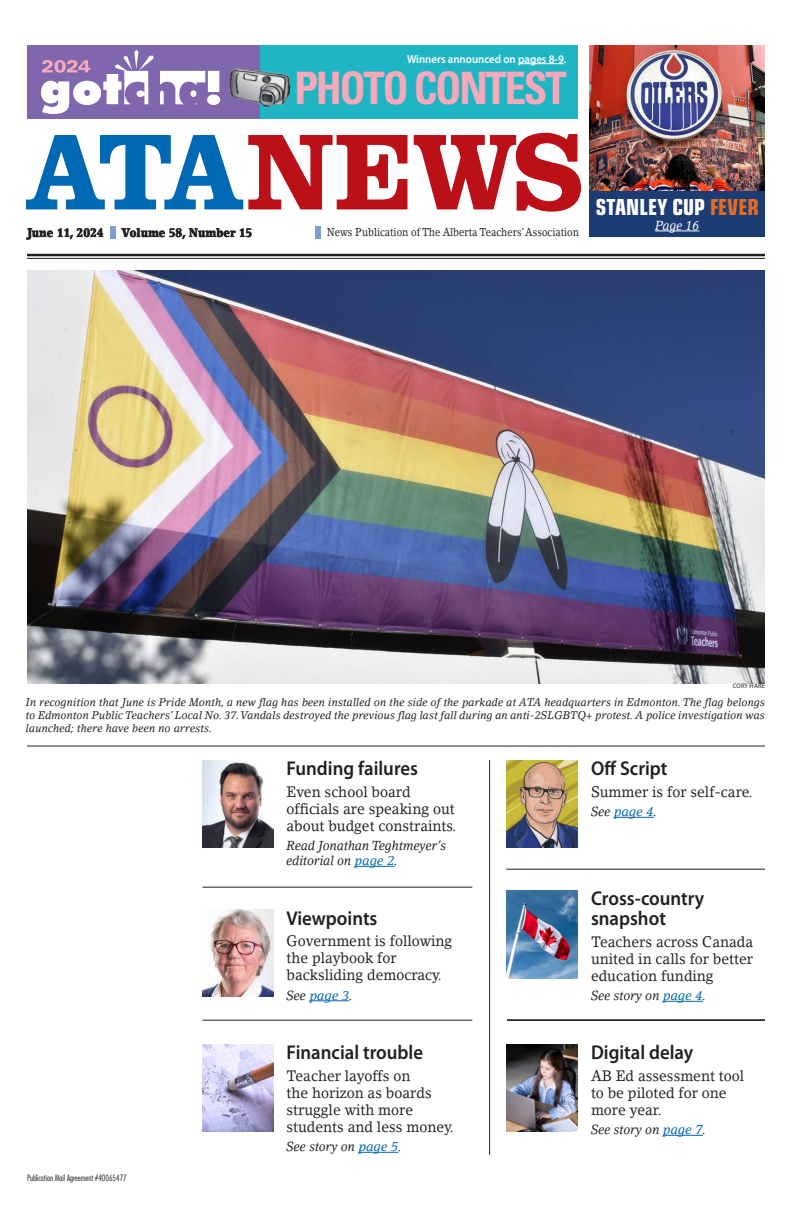
<style>
.page{position:relative;width:792px;height:1224px;background:#fff}
.page>*{position:absolute;margin:0;border:0;box-sizing:border-box;transform-origin:0 0}
.t1{font:700 condensed 44.8px "Univers LT Std";letter-spacing:-.05em;color:#f6a9ba;scale:.95 1}
.body_text{font:24px "Eurostile Con Hea";color:#fff;scale:.95 1}
.Cover_TofC_Heading{font:600 20px/20px "Myriad Pro";color:#231f20;scale:.94 1}
.Cover_TofC-Description{font:15px/17px "Lino Letter Std";color:#231f20;scale:.93 1}
.Cover_TofC_Pagedirection{font:italic 13px/15px "Lino Letter Std";color:#231f20;scale:.93 1}
.Cover_TofC_Pagedirection-2{font:italic 13px "Lino Letter Std";color:#0168b3}
.Cover_TofC_Pagedirection-3{font:italic 13px "Lino Letter Std";color:#fff;scale:.93 1}
.FrontPage-Date_Volume_Number{font:900 12.6px "Lino Letter Std";color:#231f20;scale:.85 1}
.Cover_TofC_Heading-2{font:600 11.6px "Myriad Pro";color:#fff;scale:.94 1}
.FrontPage-Date_Volume_Number-2{font:11.3px "Lino Letter Std";color:#231f20;scale:.85 1}
.photo_caption_Linoletter_11pt{font:italic 11px/13px "Lino Letter Std";letter-spacing:.01em;color:#231f20;text-align:justify;scale:.96 1}
.t2{font:300 condensed 8.5px "Futura Std";color:#231f20}
.photo_credit{font:6.5px "Myriad Pro";letter-spacing:.02em;color:#231f20}
.s1{color:#e46b24}
.s2{color:#0168b3}
.s3{color:#231f20}
</style>
<div class="page">
<hr style="left:355px;top:866px;width:40px;height:1px;background:#0168b3">
<hr style="left:309px;top:1000px;width:40px;height:1px;background:#0168b3">
<hr style="left:358px;top:1152px;width:40px;height:1px;background:#0168b3">
<hr style="left:614px;top:817px;width:40px;height:1px;background:#0168b3">
<hr style="left:663px;top:1001px;width:40px;height:1px;background:#0168b3">
<hr style="left:663px;top:1135px;width:40px;height:1px;background:#0168b3">
<img style="left:507px;top:1044px;width:71px;height:87px">
<img style="left:27px;top:270px;width:738px;height:413px">
<hr style="left:27px;top:254px;width:738px;height:2px;background:#231f20">
<hr style="left:27px;top:258px;width:738px;height:1px;background:#231f20">
<svg style="left:26px;top:133px;width:555px;height:79px"></svg>
<div style="left:110px;top:226px;width:5px;height:13px;background:#7c9fd2"></div>
<div style="left:315px;top:226px;width:6px;height:12px;background:#7c9fd2"></div>
<div style="left:27px;top:45px;width:551px;height:74px;background:#7f66ad"></div>
<div style="left:260px;top:45px;width:318px;height:74px;background:#20b5c3"></div>
<svg style="left:160px;top:71px;width:60px;height:34px"></svg>
<svg style="left:41px;top:50px;width:113px;height:64px"></svg>
<hr style="left:518px;top:63px;width:46px;height:1px;background:#fff">
<img style="left:590px;top:45px;width:175px;height:146px">
<div style="left:590px;top:191px;width:175px;height:46px;background:#1d3c73"></div>
<hr style="left:655px;top:231px;width:44px;height:1px;background:#fff">
<img style="left:229px;top:68px;width:62px;height:39px">
<hr style="left:27px;top:746px;width:738px;height:1px;background:#231f20">
<img style="left:202px;top:760px;width:71px;height:87px">
<img style="left:202px;top:909px;width:71px;height:87px">
<img style="left:507px;top:760px;width:71px;height:87px">
<img style="left:507px;top:891px;width:71px;height:87px">
<img style="left:202px;top:1044px;width:71px;height:87px">
<hr style="left:489px;top:760px;width:1px;height:395px;background:#231f20">
<hr style="left:202px;top:887px;width:270px;height:1px;background:#231f20">
<hr style="left:506px;top:869px;width:259px;height:1px;background:#231f20">
<hr style="left:202px;top:1020px;width:270px;height:1px;background:#231f20">
<hr style="left:507px;top:1020px;width:258px;height:1px;background:#231f20">
<p class="Cover_TofC_Heading-2" style="left:407px;top:51px;width:171px">Winners announced on pages 8-9.</p>
<p class="t1" style="left:294px;top:60px;width:288px">PHOTO CONTEST</p>
<p class="FrontPage-Date_Volume_Number" style="left:27px;top:225px;width:92px">June 11, 2024</p>
<p class="FrontPage-Date_Volume_Number" style="left:122px;top:225px;width:155px">Volume 58, Number 15</p>
<p class="FrontPage-Date_Volume_Number-2" style="left:327px;top:226px;width:298px">News Publication of The Alberta Teachers’ Association</p>
<p class="body_text" style="left:596px;top:193px;width:173px">STANLEY CUP <span class="s1">FEVER</span></p>
<p class="Cover_TofC_Pagedirection-3" style="left:655px;top:217px;width:49px">Page 16</p>
<p class="photo_credit" style="left:733px;top:682px;width:34px">CORY HARE</p>
<p class="photo_caption_Linoletter_11pt" style="left:26px;top:695px;width:771px">In recognition that June is Pride Month, a new flag has been installed on the side of the parkade at ATA headquarters in Edmonton. The flag belongs to Edmonton Public Teachers’ Local No. 37. Vandals destroyed the previous flag last fall during an anti-2SLGBTQ+ protest. A police investigation was launched; there have been no arrests.</p>
<p class="t2" style="left:27px;top:1173px;width:101px">Publication Mail Agreement #40065477</p>
<p class="Cover_TofC_Heading" style="left:287px;top:758px;width:141px">Funding failures</p>
<p class="Cover_TofC-Description" style="left:287px;top:783px;width:184px">Even school board officials are speaking out about budget constraints.</p>
<p class="Cover_TofC_Pagedirection" style="left:287px;top:838px;width:173px">Read Jonathan Teghtmeyer’s editorial on <span class="s2">page 2</span>.</p>
<p class="Cover_TofC_Heading" style="left:287px;top:907px;width:98px">Viewpoints</p>
<p class="Cover_TofC-Description" style="left:287px;top:932px;width:180px">Government is following the playbook for backsliding democracy.</p>
<p class="Cover_TofC_Pagedirection-2" style="left:287px;top:987px;width:68px"><span class="s3">See</span> page 3<span class="s3">.</span></p>
<p class="Cover_TofC_Heading" style="left:287px;top:1042px;width:147px">Financial trouble</p>
<p class="Cover_TofC-Description" style="left:287px;top:1067px;width:181px">Teacher layoffs on<br>the horizon as boards struggle with more students and less money.</p>
<p class="Cover_TofC_Pagedirection" style="left:287px;top:1139px;width:125px">See story on <span class="s2">page 5</span>.</p>
<p class="Cover_TofC_Heading" style="left:591px;top:758px;width:83px">Off Script</p>
<p class="Cover_TofC-Description" style="left:591px;top:783px;width:175px">Summer is for self-care.</p>
<p class="Cover_TofC_Pagedirection-2" style="left:591px;top:804px;width:68px"><span class="s3">See</span> page 4<span class="s3">.</span></p>
<p class="Cover_TofC_Heading" style="left:591px;top:888px;width:122px">Cross-country snapshot</p>
<p class="Cover_TofC-Description" style="left:591px;top:933px;width:176px;text-align:justify">Teachers across Canada united in calls for better education funding</p>
<p class="Cover_TofC_Pagedirection" style="left:591px;top:988px;width:125px">See story on <span class="s2">page 4</span>.</p>
<p class="Cover_TofC_Heading" style="left:591px;top:1042px;width:110px">Digital delay</p>
<p class="Cover_TofC-Description" style="left:591px;top:1067px;width:166px">AB Ed assessment tool to be piloted for one more year.</p>
<p class="Cover_TofC_Pagedirection" style="left:591px;top:1122px;width:125px">See story on <span class="s2">page 7</span>.</p>
</div>
